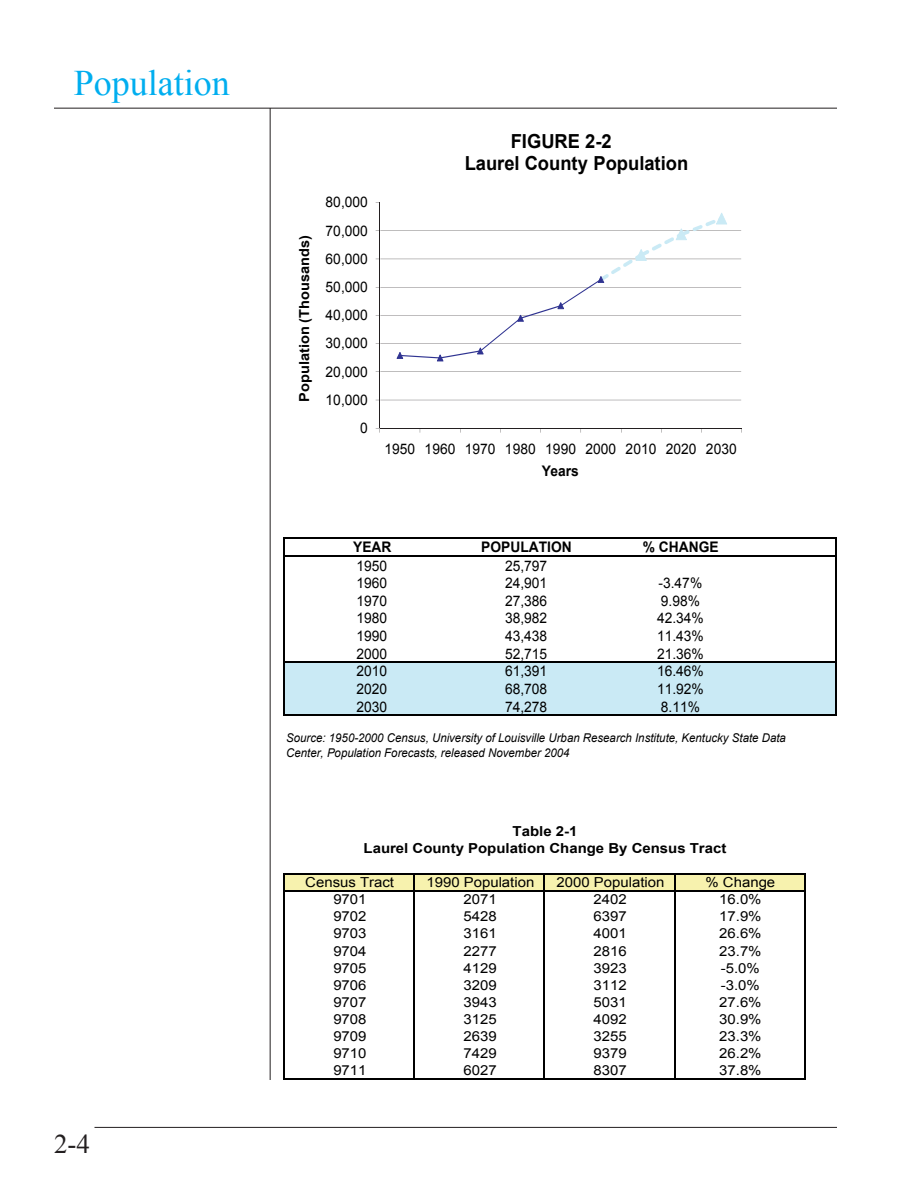
<style>
.page{position:relative;width:918px;height:1188px;background:#fff}
.page>*{position:absolute;margin:0;border:0;box-sizing:border-box;transform-origin:0 0}
.t1{font:36px "Times New Roman";color:#00aeef}
.t2{font:27px "Times New Roman";color:#231f20}
.t3{font:700 19.35px/22.2px "Arial";color:#000;scale:.95 1}
.t4{font:14.55px "Arial";color:#000;scale:.95 1}
.t5{font:700 14.55px "Arial";color:#000;scale:.95 1}
.t6{font:13.8px "Arial";color:#000;scale:1.08 1}
.t7{font:700 13.8px/17.1px "Arial";color:#000;text-align:center;scale:1.08 1}
.t8{font:700 13.8px "Arial";color:#000;scale:1.05 1}
.t9{font:italic 12.15px/15px "Arial";color:#000;scale:.95 1}
</style>
<div class="page">
<hr style="left:54px;top:108px;width:783px;height:1px;background:#231f20">
<hr style="left:270px;top:108px;width:1px;height:972px;background:#231f20">
<hr style="left:94px;top:1127px;width:743px;height:1px;background:#231f20">
<div style="left:284px;top:874px;width:521px;height:17px;background:#f7f2ae"></div>
<hr style="left:284px;top:873px;width:1px;height:207px;background:#000">
<hr style="left:414px;top:875px;width:1px;height:205px;background:#000">
<hr style="left:544px;top:875px;width:1px;height:205px;background:#000">
<hr style="left:674px;top:875px;width:1px;height:205px;background:#000">
<hr style="left:804px;top:875px;width:1px;height:205px;background:#000">
<hr style="left:285px;top:873px;width:520px;height:2px;background:#000">
<hr style="left:285px;top:890px;width:520px;height:2px;background:#000">
<hr style="left:285px;top:1079px;width:520px;height:1px;background:#000">
<svg style="left:379px;top:203px;width:363px;height:225px"></svg>
<hr style="left:380px;top:202px;width:1px;height:226px;background:#231f20">
<hr style="left:380px;top:428px;width:362px;height:1px;background:#231f20">
<svg style="left:397px;top:213px;width:330px;height:148px"></svg>
<div style="left:285px;top:662px;width:552px;height:53px;background:#caeaf5"></div>
<hr style="left:284px;top:537px;width:1px;height:179px;background:#000">
<hr style="left:836px;top:539px;width:1px;height:177px;background:#000">
<hr style="left:285px;top:537px;width:552px;height:2px;background:#000">
<hr style="left:285px;top:556px;width:552px;height:1px;background:#000">
<hr style="left:285px;top:662px;width:552px;height:1px;background:#000">
<hr style="left:285px;top:714px;width:552px;height:2px;background:#000">
<h1 class="t1" style="left:74px;top:59px;width:158px">Population</h1>
<h2 class="t2" style="left:54px;top:1126px;width:24px">2-</h2>
<p class="t8" style="left:295px;top:402px;width:160px;rotate:-90deg">Population (Thousands)</p>
<p class="t4" style="left:326px;top:193px;width:46px">80,000</p>
<p class="t4" style="left:326px;top:221px;width:46px">70,000</p>
<p class="t4" style="left:326px;top:249px;width:46px">60,000</p>
<p class="t4" style="left:326px;top:277px;width:46px">50,000</p>
<p class="t4" style="left:326px;top:306px;width:46px">40,000</p>
<p class="t4" style="left:326px;top:334px;width:46px">30,000</p>
<p class="t4" style="left:326px;top:362px;width:46px">20,000</p>
<p class="t4" style="left:326px;top:390px;width:46px">10,000</p>
<p class="t4" style="left:360px;top:419px;width:10px">0</p>
<p class="t3" style="left:465px;top:130px;width:237px;text-indent:46px">FIGURE 2-2<br>Laurel County Population</p>
<p class="t4" style="left:384px;top:440px;width:372px">1950 1960 1970 1980 1990 2000 2010 2020 2030</p>
<p class="t5" style="left:542px;top:461px;width:40px">Years</p>
<p class="t5" style="left:353px;top:537px;width:42px">YEAR</p>
<p class="t5" style="left:481px;top:537px;width:97px">POPULATION</p>
<p class="t5" style="left:643px;top:537px;width:81px">% CHANGE</p>
<p class="t4" style="left:357px;top:556px;width:34px">1950</p>
<p class="t4" style="left:505px;top:556px;width:46px">25,797</p>
<p class="t4" style="left:357px;top:574px;width:34px">1960</p>
<p class="t4" style="left:505px;top:574px;width:46px">24,901</p>
<p class="t4" style="left:659px;top:574px;width:48px">-3.47%</p>
<p class="t4" style="left:357px;top:591px;width:34px">1970</p>
<p class="t4" style="left:505px;top:591px;width:46px">27,386</p>
<p class="t4" style="left:661px;top:591px;width:43px">9.98%</p>
<p class="t4" style="left:357px;top:609px;width:34px">1980</p>
<p class="t4" style="left:505px;top:609px;width:46px">38,982</p>
<p class="t4" style="left:657px;top:609px;width:51px">42.34%</p>
<p class="t4" style="left:357px;top:626px;width:34px">1990</p>
<p class="t4" style="left:505px;top:626px;width:46px">43,438</p>
<p class="t4" style="left:657px;top:626px;width:51px">11.43%</p>
<p class="t4" style="left:357px;top:644px;width:34px">2000</p>
<p class="t4" style="left:505px;top:644px;width:46px">52,715</p>
<p class="t4" style="left:657px;top:644px;width:51px">21.36%</p>
<p class="t4" style="left:357px;top:662px;width:34px">2010</p>
<p class="t4" style="left:505px;top:662px;width:46px">61,391</p>
<p class="t4" style="left:657px;top:662px;width:51px">16.46%</p>
<p class="t4" style="left:357px;top:679px;width:34px">2020</p>
<p class="t4" style="left:505px;top:679px;width:46px">68,708</p>
<p class="t4" style="left:657px;top:679px;width:51px">11.92%</p>
<p class="t4" style="left:357px;top:697px;width:34px">2030</p>
<p class="t4" style="left:505px;top:697px;width:46px">74,278</p>
<p class="t4" style="left:661px;top:697px;width:43px">8.11%</p>
<p class="t9" style="left:286px;top:730px;width:528px">Source: 1950-2000 Census, University of Louisville Urban Research Institute, Kentucky State Data<br>Center, Population Forecasts, released November 2004</p>
<p class="t7" style="left:364px;top:823px;width:337px">Table 2-1<br>Laurel County Population Change By Census Tract</p>
<p class="t6" style="left:305px;top:873px;width:84px">Census Tract</p>
<p class="t6" style="left:426px;top:873px;width:101px">1990 Population</p>
<p class="t6" style="left:557px;top:873px;width:101px">2000 Population</p>
<p class="t6" style="left:706px;top:873px;width:66px">% Change</p>
<p class="t6" style="left:333px;top:890px;width:32px">9701</p>
<p class="t6" style="left:463px;top:890px;width:32px">2071</p>
<p class="t6" style="left:594px;top:890px;width:32px">2402</p>
<p class="t6" style="left:719px;top:890px;width:41px">16.0%</p>
<p class="t6" style="left:333px;top:907px;width:32px">9702</p>
<p class="t6" style="left:463px;top:907px;width:32px">5428</p>
<p class="t6" style="left:594px;top:907px;width:32px">6397</p>
<p class="t6" style="left:719px;top:907px;width:41px">17.9%</p>
<p class="t6" style="left:333px;top:925px;width:32px">9703</p>
<p class="t6" style="left:463px;top:925px;width:32px">3161</p>
<p class="t6" style="left:594px;top:925px;width:32px">4001</p>
<p class="t6" style="left:719px;top:925px;width:41px">26.6%</p>
<p class="t6" style="left:333px;top:942px;width:32px">9704</p>
<p class="t6" style="left:463px;top:942px;width:32px">2277</p>
<p class="t6" style="left:594px;top:942px;width:32px">2816</p>
<p class="t6" style="left:719px;top:942px;width:41px">23.7%</p>
<p class="t6" style="left:333px;top:959px;width:32px">9705</p>
<p class="t6" style="left:463px;top:959px;width:32px">4129</p>
<p class="t6" style="left:594px;top:959px;width:32px">3923</p>
<p class="t6" style="left:721px;top:959px;width:38px">-5.0%</p>
<p class="t6" style="left:333px;top:976px;width:32px">9706</p>
<p class="t6" style="left:463px;top:976px;width:32px">3209</p>
<p class="t6" style="left:594px;top:976px;width:32px">3112</p>
<p class="t6" style="left:721px;top:976px;width:38px">-3.0%</p>
<p class="t6" style="left:333px;top:993px;width:32px">9707</p>
<p class="t6" style="left:463px;top:993px;width:32px">3943</p>
<p class="t6" style="left:594px;top:993px;width:32px">5031</p>
<p class="t6" style="left:719px;top:993px;width:41px">27.6%</p>
<p class="t6" style="left:333px;top:1010px;width:32px">9708</p>
<p class="t6" style="left:463px;top:1010px;width:32px">3125</p>
<p class="t6" style="left:594px;top:1010px;width:32px">4092</p>
<p class="t6" style="left:719px;top:1010px;width:41px">30.9%</p>
<p class="t6" style="left:333px;top:1027px;width:32px">9709</p>
<p class="t6" style="left:463px;top:1027px;width:32px">2639</p>
<p class="t6" style="left:594px;top:1027px;width:32px">3255</p>
<p class="t6" style="left:719px;top:1027px;width:41px">23.3%</p>
<p class="t6" style="left:333px;top:1044px;width:32px">9710</p>
<p class="t6" style="left:463px;top:1044px;width:32px">7429</p>
<p class="t6" style="left:594px;top:1044px;width:32px">9379</p>
<p class="t6" style="left:719px;top:1044px;width:41px">26.2%</p>
<p class="t6" style="left:333px;top:1061px;width:32px">9711</p>
<p class="t6" style="left:463px;top:1061px;width:32px">6027</p>
<p class="t6" style="left:594px;top:1061px;width:32px">8307</p>
<p class="t6" style="left:719px;top:1061px;width:41px">37.8%</p>
</div>
